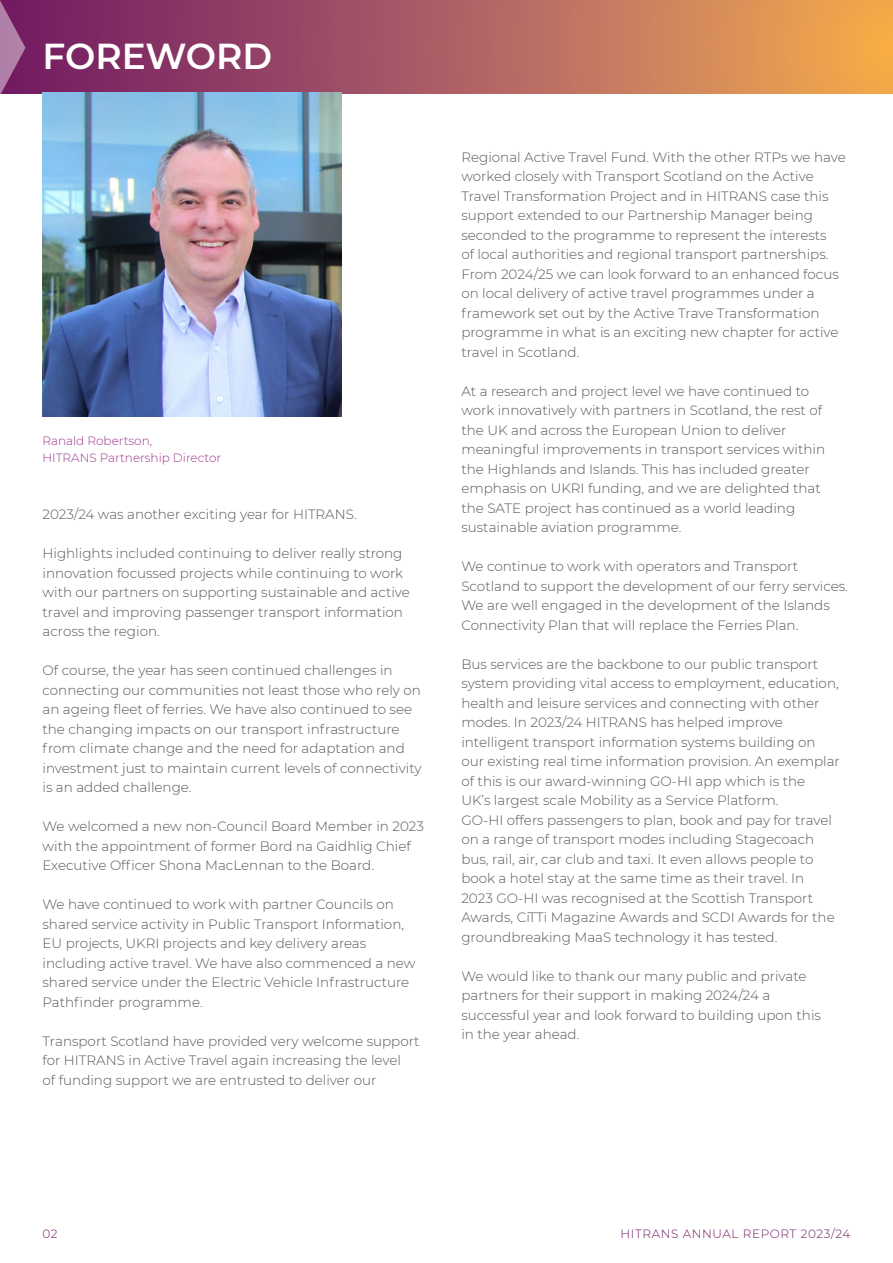
<style>
.page{position:relative;width:893px;height:1263px;background:#fff}
.page>*{position:absolute;margin:0;border:0;box-sizing:border-box;transform-origin:0 0}
.t1{font:600 36px "Montserrat";color:#fff}
.t2{font:300 13.5px/19.5px "Montserrat";color:#575756}
.t3{font:300 12px/16.5px "Montserrat";color:#9b368b}
.t4{font:300 12px "Montserrat";letter-spacing:.05em;color:#711861}
</style>
<div class="page">
<div style="left:0;top:0;width:893px;height:93px;background:linear-gradient(to right,#6d176c,#f3ab54)"></div>
<svg style="left:0;top:0;width:26px;height:94px;background:#924d83"></svg>
<img style="left:43px;top:93px;width:298px;height:324px">
<h1 class="t1" style="left:43px;top:31px;width:231px">FOREWORD</h1>
<p class="t3" style="left:43px;top:432px;width:180px">Ranald Robertson,<br>HITRANS Partnership Director</p>
<p class="t2" style="left:43px;top:504px;width:316px">2023/24 was another exciting year for HITRANS.</p>
<p class="t2" style="left:43px;top:543px;width:369px">Highlights included continuing to deliver really strong innovation focussed projects while continuing to work with our partners on supporting sustainable and active travel and improving passenger transport information across the region.</p>
<p class="t2" style="left:43px;top:660px;width:381px">Of course, the year has seen continued challenges in connecting our communities not least those who rely on an ageing fleet of ferries. We have also continued to see the changing impacts on our transport infrastructure from climate change and the need for adaptation and investment just to maintain current levels of connectivity is an added challenge.</p>
<p class="t2" style="left:43px;top:816px;width:383px">We welcomed a new non-Council Board Member in 2023 with the appointment of former Bord na Gaidhlig Chief<br>Executive Officer Shona MacLennan to the Board.</p>
<p class="t2" style="left:43px;top:894px;width:374px">We have continued to work with partner Councils on shared service activity in Public Transport Information, EU projects, UKRI projects and key delivery areas including active travel. We have also commenced a new shared service under the Electric Vehicle Infrastructure Pathfinder programme.</p>
<p class="t2" style="left:43px;top:1030px;width:379px">Transport Scotland have provided very welcome support for HITRANS in Active Travel again increasing the level<br>of funding support we are entrusted to deliver our</p>
<p class="t2" style="left:461px;top:147px;width:386px">Regional Active Travel Fund. With the other RTPs we have worked closely with Transport Scotland on the Active Travel Transformation Project and in HITRANS case this support extended to our Partnership Manager being seconded to the programme to represent the interests<br>of local authorities and regional transport partnerships.<br>From 2024/25 we can look forward to an enhanced focus on local delivery of active travel programmes under a framework set out by the Active Trave Transformation programme in what is an exciting new chapter for active travel in Scotland.</p>
<p class="t2" style="left:461px;top:381px;width:365px">At a research and project level we have continued to work innovatively with partners in Scotland, the rest of the UK and across the European Union to deliver meaningful improvements in transport services within the Highlands and Islands. This has included greater emphasis on UKRI funding, and we are delighted that the SATE project has continued as a world leading sustainable aviation programme.</p>
<p class="t2" style="left:461px;top:556px;width:388px">We continue to work with operators and Transport Scotland to support the development of our ferry services.<br>We are well engaged in the development of the Islands Connectivity Plan that will replace the Ferries Plan.</p>
<p class="t2" style="left:461px;top:654px;width:380px">Bus services are the backbone to our public transport system providing vital access to employment, education, health and leisure services and connecting with other modes. In 2023/24 HITRANS has helped improve intelligent transport information systems building on our existing real time information provision. An exemplar of this is our award-winning GO-HI app which is the<br>UK’s largest scale Mobility as a Service Platform.<br>GO-HI offers passengers to plan, book and pay for travel on a range of transport modes including Stagecoach bus, rail, air, car club and taxi. It even allows people to book a hotel stay at the same time as their travel. In<br>2023 GO-HI was recognised at the Scottish Transport Awards, CiTTi Magazine Awards and SCDI Awards for the groundbreaking MaaS technology it has tested.</p>
<p class="t2" style="left:461px;top:966px;width:361px">We would like to thank our many public and private partners for their support in making 2024/24 a successful year and look forward to building upon this in the year ahead.</p>
<p class="t4" style="left:43px;top:1225px;width:16px">02</p>
<p class="t4" style="left:621px;top:1225px;width:231px">HITRANS ANNUAL REPORT 2023/24</p>
</div>
